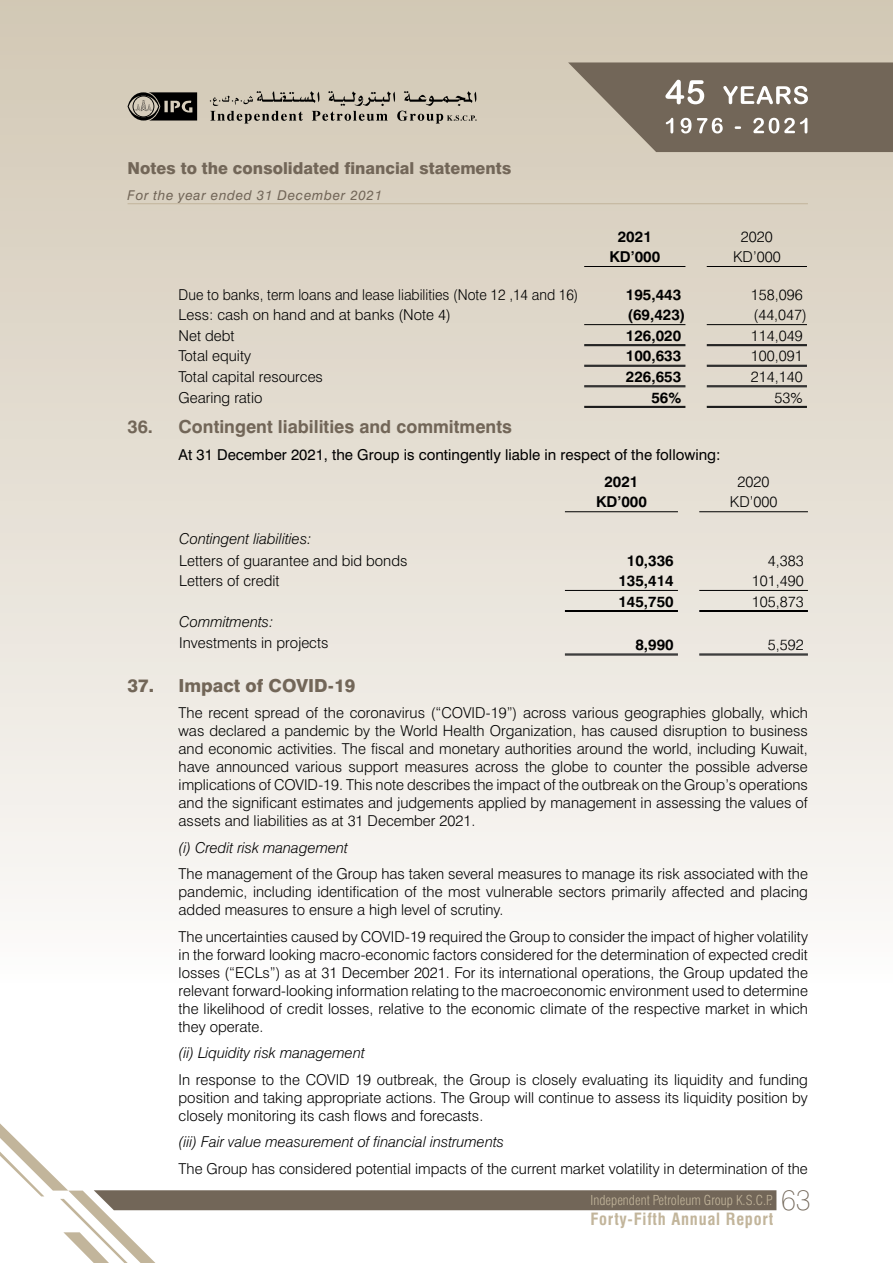
<style>
.page{position:relative;width:893px;height:1263px;background:#fff}
.page>*{position:absolute;margin:0;border:0;box-sizing:border-box;transform-origin:0 0}
.t1{font:100 28.5px "Swiss 721 BT";color:#726658}
.t2{font:700 18px "Swiss 721 BT";color:#726658}
.t3{font:800 18px "Swiss 721 BT";color:#726658}
.t4{font:800 16.5px "Swiss 721 BT";color:#726658}
.t5{font:700 condensed 16.5px "Swiss 721 BT";letter-spacing:.045em;color:#c2b59b}
.t6{font:300 15px/18px "Swiss 721 BT";color:#000;text-align:justify}
.t7{font:italic 300 15px "Swiss 721 BT";color:#000}
.t8{font:700 15px "Swiss 721 BT";color:#000}
.t9{font:15px "Swiss 721 BT";color:#000}
.t10{font:300 15px "Swiss 721 BT";color:#000;scale:.94 1}
.t11{font:300 condensed 13.5px "Swiss 721 BT";color:#c2b59b}
.t12{font:italic 13.5px "Swiss 721 BT";letter-spacing:.05em;color:#726658}
</style>
<div class="page">
<div style="left:0;top:0;width:893px;height:1263px;background:linear-gradient(to bottom,#d2c8b5,#fff)"></div>
<svg style="left:0;top:1123px;width:776px;height:140px"></svg>
<svg style="left:128px;top:92px;width:69px;height:29px;background:#514d47"></svg>
<svg style="left:210px;top:91px;width:267px;height:33px;background:#b2aa9c"></svg>
<svg style="left:568px;top:62px;width:325px;height:90px;background:#887d6f"></svg>
<hr style="left:128px;top:203px;width:680px;height:1px;background:#c2b59b">
<hr style="left:584px;top:266px;width:101px;height:1px;background:#000">
<hr style="left:707px;top:266px;width:100px;height:1px;background:#000">
<hr style="left:584px;top:324px;width:101px;height:1px;background:#000">
<hr style="left:707px;top:324px;width:100px;height:1px;background:#000">
<hr style="left:584px;top:344px;width:101px;height:1px;background:#000">
<hr style="left:584px;top:345px;width:101px;height:1px;background:#000">
<hr style="left:707px;top:344px;width:100px;height:1px;background:#000">
<hr style="left:707px;top:345px;width:100px;height:1px;background:#000">
<hr style="left:584px;top:365px;width:101px;height:1px;background:#000">
<hr style="left:584px;top:366px;width:101px;height:1px;background:#000">
<hr style="left:707px;top:365px;width:100px;height:1px;background:#000">
<hr style="left:707px;top:366px;width:100px;height:1px;background:#000">
<hr style="left:584px;top:386px;width:101px;height:1px;background:#000">
<hr style="left:584px;top:387px;width:101px;height:1px;background:#000">
<hr style="left:707px;top:386px;width:100px;height:1px;background:#000">
<hr style="left:707px;top:387px;width:100px;height:1px;background:#000">
<hr style="left:584px;top:406px;width:101px;height:1px;background:#000">
<hr style="left:584px;top:407px;width:101px;height:1px;background:#000">
<hr style="left:707px;top:406px;width:100px;height:1px;background:#000">
<hr style="left:707px;top:407px;width:100px;height:1px;background:#000">
<hr style="left:565px;top:511px;width:113px;height:1px;background:#000">
<hr style="left:699px;top:511px;width:109px;height:1px;background:#000">
<hr style="left:565px;top:590px;width:113px;height:1px;background:#000">
<hr style="left:699px;top:590px;width:109px;height:1px;background:#000">
<hr style="left:565px;top:610px;width:113px;height:1px;background:#000">
<hr style="left:565px;top:611px;width:113px;height:1px;background:#000">
<hr style="left:699px;top:610px;width:109px;height:1px;background:#000">
<hr style="left:699px;top:611px;width:109px;height:1px;background:#000">
<hr style="left:565px;top:654px;width:113px;height:1px;background:#000">
<hr style="left:565px;top:655px;width:113px;height:1px;background:#000">
<hr style="left:699px;top:654px;width:109px;height:1px;background:#000">
<hr style="left:699px;top:655px;width:109px;height:1px;background:#000">
<p class="t4" style="left:128px;top:158px;width:385px">Notes to the consolidated financial statements</p>
<p class="t12" style="left:128px;top:187px;width:256px">For the year ended 31 December 2021</p>
<p class="t8" style="left:618px;top:227px;width:36px">2021</p>
<p class="t6" style="left:741px;top:227px;width:33px">2020</p>
<p class="t8" style="left:609px;top:248px;width:52px">KD’000</p>
<p class="t6" style="left:733px;top:248px;width:49px">KD’000</p>
<p class="t10" style="left:179px;top:285px;width:427px">Due to banks, term loans and lease liabilities (Note 12 ,14 and 16)</p>
<p class="t8" style="left:626px;top:285px;width:57px">195,443</p>
<p class="t6" style="left:751px;top:285px;width:53px">158,096</p>
<p class="t6" style="left:179px;top:306px;width:274px">Less: cash on hand and at banks (Note 4)</p>
<p class="t8" style="left:628px;top:306px;width:59px">(69,423)</p>
<p class="t6" style="left:754px;top:306px;width:55px">(44,047)</p>
<p class="t6" style="left:179px;top:326px;width:57px">Net debt</p>
<p class="t8" style="left:626px;top:326px;width:57px">126,020</p>
<p class="t6" style="left:751px;top:326px;width:53px">114,049</p>
<p class="t6" style="left:179px;top:347px;width:74px">Total equity</p>
<p class="t8" style="left:626px;top:347px;width:57px">100,633</p>
<p class="t6" style="left:751px;top:347px;width:53px">100,091</p>
<p class="t6" style="left:179px;top:368px;width:146px">Total capital resources</p>
<p class="t8" style="left:626px;top:367px;width:57px">226,653</p>
<p class="t6" style="left:751px;top:368px;width:53px">214,140</p>
<p class="t6" style="left:179px;top:388px;width:85px">Gearing ratio</p>
<p class="t8" style="left:651px;top:388px;width:31px">56%</p>
<p class="t6" style="left:775px;top:388px;width:30px">53%</p>
<p class="t2" style="left:128px;top:416px;width:386px">36. Contingent liabilities and commitments</p>
<p class="t9" style="left:179px;top:446px;width:544px">At 31 December 2021, the Group is contingently liable in respect of the following:</p>
<p class="t8" style="left:604px;top:472px;width:36px">2021</p>
<p class="t6" style="left:738px;top:472px;width:33px">2020</p>
<p class="t8" style="left:596px;top:493px;width:52px">KD’000</p>
<p class="t6" style="left:730px;top:493px;width:49px">KD’000</p>
<p class="t7" style="left:179px;top:530px;width:134px">Contingent liabilities:</p>
<p class="t6" style="left:179px;top:551px;width:230px">Letters of guarantee and bid bonds</p>
<p class="t8" style="left:627px;top:551px;width:48px">10,336</p>
<p class="t6" style="left:768px;top:551px;width:37px">4,383</p>
<p class="t6" style="left:179px;top:572px;width:102px">Letters of credit</p>
<p class="t8" style="left:618px;top:572px;width:57px">135,414</p>
<p class="t6" style="left:752px;top:572px;width:53px">101,490</p>
<p class="t8" style="left:618px;top:592px;width:57px">145,750</p>
<p class="t6" style="left:752px;top:592px;width:53px">105,873</p>
<p class="t7" style="left:179px;top:612px;width:96px">Commitments:</p>
<p class="t6" style="left:179px;top:633px;width:151px">Investments in projects</p>
<p class="t8" style="left:635px;top:636px;width:40px">8,990</p>
<p class="t6" style="left:768px;top:636px;width:37px">5,592</p>
<p class="t3" style="left:128px;top:674px;width:229px">37. Impact of COVID-19</p>
<p class="t6" style="left:179px;top:703px;width:631px">The recent spread of the coronavirus (“COVID-19”) across various geographies globally, which was declared a pandemic by the World Health Organization, has caused disruption to business and economic activities. The fiscal and monetary authorities around the world, including Kuwait, have announced various support measures across the globe to counter the possible adverse implications of COVID-19. This note describes the impact of the outbreak on the Group’s operations and the significant estimates and judgements applied by management in assessing the values of assets and liabilities as at 31 December 2021.</p>
<p class="t7" style="left:179px;top:838px;width:171px">(i) Credit risk management</p>
<p class="t6" style="left:179px;top:864px;width:631px">The management of the Group has taken several measures to manage its risk associated with the pandemic, including identification of the most vulnerable sectors primarily affected and placing added measures to ensure a high level of scrutiny.</p>
<p class="t6" style="left:179px;top:927px;width:631px">The uncertainties caused by COVID-19 required the Group to consider the impact of higher volatility in the forward looking macro-economic factors considered for the determination of expected credit losses (“ECLs”) as at 31 December 2021. For its international operations, the Group updated the relevant forward-looking information relating to the macroeconomic environment used to determine the likelihood of credit losses, relative to the economic climate of the respective market in which they operate.</p>
<p class="t7" style="left:179px;top:1043px;width:188px">(ii) Liquidity risk management</p>
<p class="t6" style="left:179px;top:1070px;width:631px">In response to the COVID 19 outbreak, the Group is closely evaluating its liquidity and funding position and taking appropriate actions. The Group will continue to assess its liquidity position by closely monitoring its cash flows and forecasts.</p>
<p class="t7" style="left:179px;top:1133px;width:327px">(iii) Fair value measurement of financial instruments</p>
<p class="t6" style="left:179px;top:1159px;width:631px">The Group has considered potential impacts of the current market volatility in determination of the</p>
<p class="t11" style="left:591px;top:1192px;width:184px">Independent Petroleum Group K.S.C.P.</p>
<p class="t5" style="left:591px;top:1209px;width:184px">Forty-Fifth Annual Report</p>
<h1 class="t1" style="left:781px;top:1182px;width:31px">63</h1>
</div>
